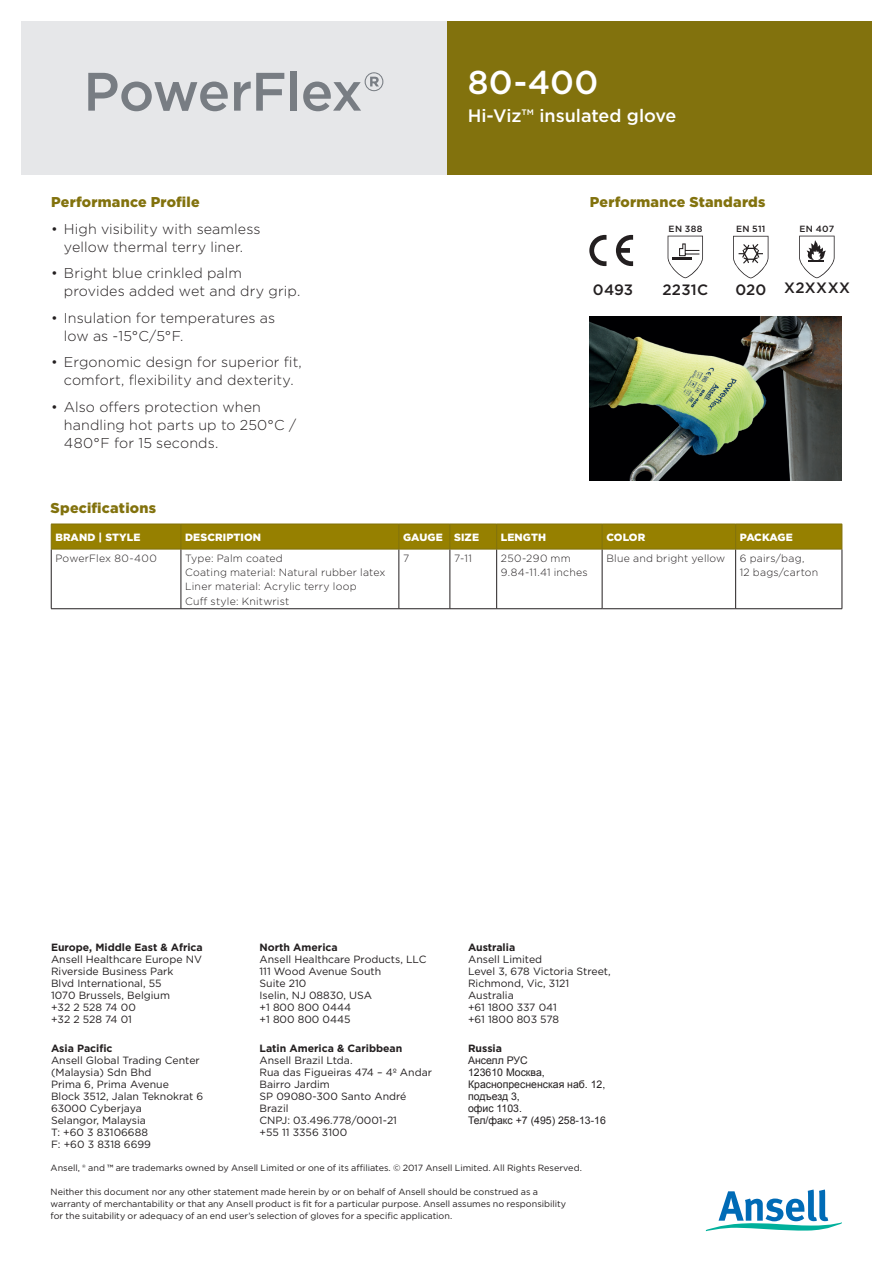
<style>
.page{position:relative;width:893px;height:1263px;background:#fff}
.page>*{position:absolute;margin:0;border:0;box-sizing:border-box;transform-origin:0 0}
.t1{font:500 54px "Gotham";letter-spacing:-.02em;color:#787d83}
.t2{font:500 33px "Gotham";color:#fff}
.t3{font:500 18px "Gotham";color:#fff}
.t4{font:500 15px "Gotham";letter-spacing:.015em;color:#231f20}
.t5{font:300 14.25px/18px "Gotham";letter-spacing:.005em;color:#231f20}
.t6{font:900 14.25px "Gotham";letter-spacing:.015em;color:#82720d}
.t7{font:10.5px/12px "Gotham";color:#231f20}
.t8{font:300 10.5px/14.2px "Gotham";letter-spacing:.02em;color:#231f20}
.t9{font:10.5px/12px "Arial";color:#231f20}
.t10{font:700 10.5px "Gotham";color:#231f20}
.t11{font:900 10.5px "Gotham";letter-spacing:.01em;color:#fff}
.t12{font:900 10.5px "Gotham";letter-spacing:-.02em;color:#fff}
.t13{font:9px/12px "Gotham";color:#231f20}
.t14{font:500 9px "Gotham";letter-spacing:.035em;color:#231f20}
.s1{font-weight:500}
</style>
<div class="page">
<svg style="left:706px;top:1189px;width:136px;height:42px"></svg>
<svg style="left:668px;top:236px;width:35px;height:42px"></svg>
<svg style="left:589px;top:235px;width:17px;height:31px"></svg>
<svg style="left:616px;top:235px;width:17px;height:31px"></svg>
<svg style="left:733px;top:236px;width:35px;height:42px"></svg>
<hr style="left:51px;top:549px;width:1px;height:59px;background:#231f20">
<hr style="left:181px;top:549px;width:1px;height:59px;background:#231f20">
<hr style="left:399px;top:549px;width:1px;height:59px;background:#231f20">
<hr style="left:450px;top:549px;width:1px;height:59px;background:#231f20">
<hr style="left:496px;top:549px;width:1px;height:59px;background:#231f20">
<hr style="left:602px;top:549px;width:1px;height:59px;background:#231f20">
<hr style="left:735px;top:549px;width:1px;height:59px;background:#231f20">
<hr style="left:842px;top:549px;width:1px;height:59px;background:#231f20">
<hr style="left:51px;top:608px;width:130px;height:1px;background:#231f20">
<hr style="left:181px;top:608px;width:218px;height:1px;background:#231f20">
<hr style="left:399px;top:608px;width:51px;height:1px;background:#231f20">
<hr style="left:450px;top:608px;width:47px;height:1px;background:#231f20">
<hr style="left:497px;top:608px;width:105px;height:1px;background:#231f20">
<hr style="left:602px;top:608px;width:134px;height:1px;background:#231f20">
<hr style="left:736px;top:608px;width:106px;height:1px;background:#231f20">
<svg style="left:51px;top:524px;width:792px;height:25px;background:#957f00"></svg>
<hr style="left:51px;top:549px;width:130px;height:1px;background:#82720d">
<hr style="left:181px;top:549px;width:218px;height:1px;background:#82720d">
<hr style="left:399px;top:549px;width:51px;height:1px;background:#82720d">
<hr style="left:450px;top:549px;width:47px;height:1px;background:#82720d">
<hr style="left:497px;top:549px;width:105px;height:1px;background:#82720d">
<hr style="left:602px;top:549px;width:134px;height:1px;background:#82720d">
<hr style="left:736px;top:549px;width:106px;height:1px;background:#82720d">
<svg style="left:799px;top:236px;width:35px;height:42px"></svg>
<img style="left:590px;top:316px;width:252px;height:164px">
<div style="left:446px;top:21px;width:426px;height:153px;background:#82720d"></div>
<div style="left:21px;top:21px;width:425px;height:153px;background:#e6e7e9"></div>
<h1 class="t1" style="left:83px;top:56px;width:302px">PowerFlex®</h1>
<h2 class="t2" style="left:468px;top:61px;width:132px">80-400</h2>
<h3 class="t3" style="left:468px;top:104px;width:210px">Hi-Viz™ insulated glove</h3>
<h3 class="t6" style="left:51px;top:192px;width:150px">Performance Profile</h3>
<h3 class="t5" style="left:51px;top:219px;width:211px;text-align:center">• High visibility with seamless yellow thermal terry liner.</h3>
<h3 class="t5" style="left:64px;top:264px;width:238px;text-indent:-13px">• Bright blue crinkled palm provides added wet and dry grip.</h3>
<h3 class="t5" style="left:64px;top:308px;width:213px;text-indent:-13px">• Insulation for temperatures as low as -15°C/5°F.</h3>
<h3 class="t5" style="left:51px;top:353px;width:252px;text-align:center">• Ergonomic design for superior fit, comfort, flexibility and dexterity.</h3>
<h3 class="t5" style="left:64px;top:397px;width:234px;text-indent:-13px">• Also offers protection when handling hot parts up to 250°C /<br>480°F for 15 seconds.</h3>
<h3 class="t6" style="left:51px;top:498px;width:107px">Specifications</h3>
<h3 class="t6" style="left:590px;top:192px;width:177px">Performance Standards</h3>
<p class="t14" style="left:669px;top:223px;width:35px">EN 388</p>
<p class="t14" style="left:736px;top:223px;width:31px">EN 511</p>
<p class="t14" style="left:800px;top:223px;width:36px">EN 407</p>
<h3 class="t4" style="left:593px;top:279px;width:42px">0493</h3>
<h3 class="t4" style="left:662px;top:279px;width:47px">2231C</h3>
<h3 class="t4" style="left:735px;top:280px;width:32px">020</h3>
<h3 class="t4" style="left:784px;top:278px;width:67px">X2XXXX</h3>
<p class="t11" style="left:55px;top:530px;width:86px">BRAND | STYLE</p>
<p class="t11" style="left:185px;top:530px;width:77px">DESCRIPTION</p>
<p class="t11" style="left:403px;top:530px;width:77px">GAUGE SIZE</p>
<p class="t11" style="left:501px;top:530px;width:47px">LENGTH</p>
<p class="t11" style="left:606px;top:530px;width:40px">COLOR</p>
<p class="t12" style="left:740px;top:530px;width:54px">PACKAGE</p>
<p class="t8" style="left:55px;top:551px;width:103px">PowerFlex 80-400</p>
<p class="t8" style="left:185px;top:551px;width:202px">Type: Palm coated<br>Coating material: Natural rubber latex<br>Liner material: Acrylic terry loop<br>Cuff style: Knitwrist</p>
<p class="t8" style="left:403px;top:551px;width:8px">7</p>
<p class="t8" style="left:454px;top:551px;width:19px">7-11</p>
<p class="t8" style="left:501px;top:551px;width:88px">250-290 mm<br>9.84-11.41 inches</p>
<p class="t8" style="left:606px;top:551px;width:120px">Blue and bright yellow</p>
<p class="t8" style="left:740px;top:551px;width:80px">6 pairs/bag,<br>12 bags/carton</p>
<p class="t10" style="left:51px;top:940px;width:153px">Europe, Middle East &amp; Africa</p>
<p class="t7" style="left:51px;top:953px;width:152px">Ansell Healthcare Europe NV<br>Riverside Business Park<br>Blvd International, 55<br>1070 Brussels, Belgium<br>+32 2 528 74 00<br>+32 2 528 74 01</p>
<p class="t10" style="left:51px;top:1041px;width:63px">Asia Pacific</p>
<p class="t7" style="left:51px;top:1054px;width:154px">Ansell Global Trading Center (Malaysia) Sdn Bhd<br>Prima 6, Prima Avenue<br>Block 3512, Jalan Teknokrat 6<br>63000 Cyberjaya<br>Selangor, Malaysia<br>T: +60 3 83106688<br>F: +60 3 8318 6699</p>
<p class="t10" style="left:260px;top:940px;width:80px">North America</p>
<p class="t7" style="left:260px;top:953px;width:168px">Ansell Healthcare Products, LLC<br>111 Wood Avenue South<br>Suite 210<br>Iselin, NJ 08830, USA<br>+1 800 800 0444<br>+1 800 800 0445</p>
<p class="t10" style="left:260px;top:1041px;width:144px">Latin America &amp; Caribbean</p>
<p class="t7" style="left:260px;top:1054px;width:174px">Ansell Brazil Ltda.<br>Rua das Figueiras 474 – 4º Andar<br>Bairro Jardim<br>SP 09080-300 Santo André<br>Brazil<br>CNPJ: 03.496.778/0001-21<br>+55 11 3356 3100</p>
<p class="t10" style="left:468px;top:940px;width:49px">Australia</p>
<p class="t7" style="left:468px;top:953px;width:144px">Ansell Limited<br>Level 3, 678 Victoria Street,<br>Richmond, Vic, 3121<br>Australia<br>+61 1800 337 041<br>+61 1800 803 578</p>
<p class="t10" style="left:468px;top:1041px;width:35px">Russia</p>
<p class="t9" style="left:468px;top:1054px;width:139px">Анселл РУС<br>123610 Москва,<br>Краснопресненская наб. 12, подъезд 3,<br>офис 1103.<br>Тел/факс +7 (495) 258-13-16</p>
<p class="t13" style="left:51px;top:1162px;width:533px">Ansell, ® and <span class="s1">™</span> are trademarks owned by Ansell Limited or one of its affiliates. © 2017 Ansell Limited. All Rights Reserved.</p>
<p class="t13" style="left:51px;top:1186px;width:517px">Neither this document nor any other statement made herein by or on behalf of Ansell should be construed as a warranty of merchantability or that any Ansell product is fit for a particular purpose. Ansell assumes no responsibility for the suitability or adequacy of an end user’s selection of gloves for a specific application.</p>
</div>
